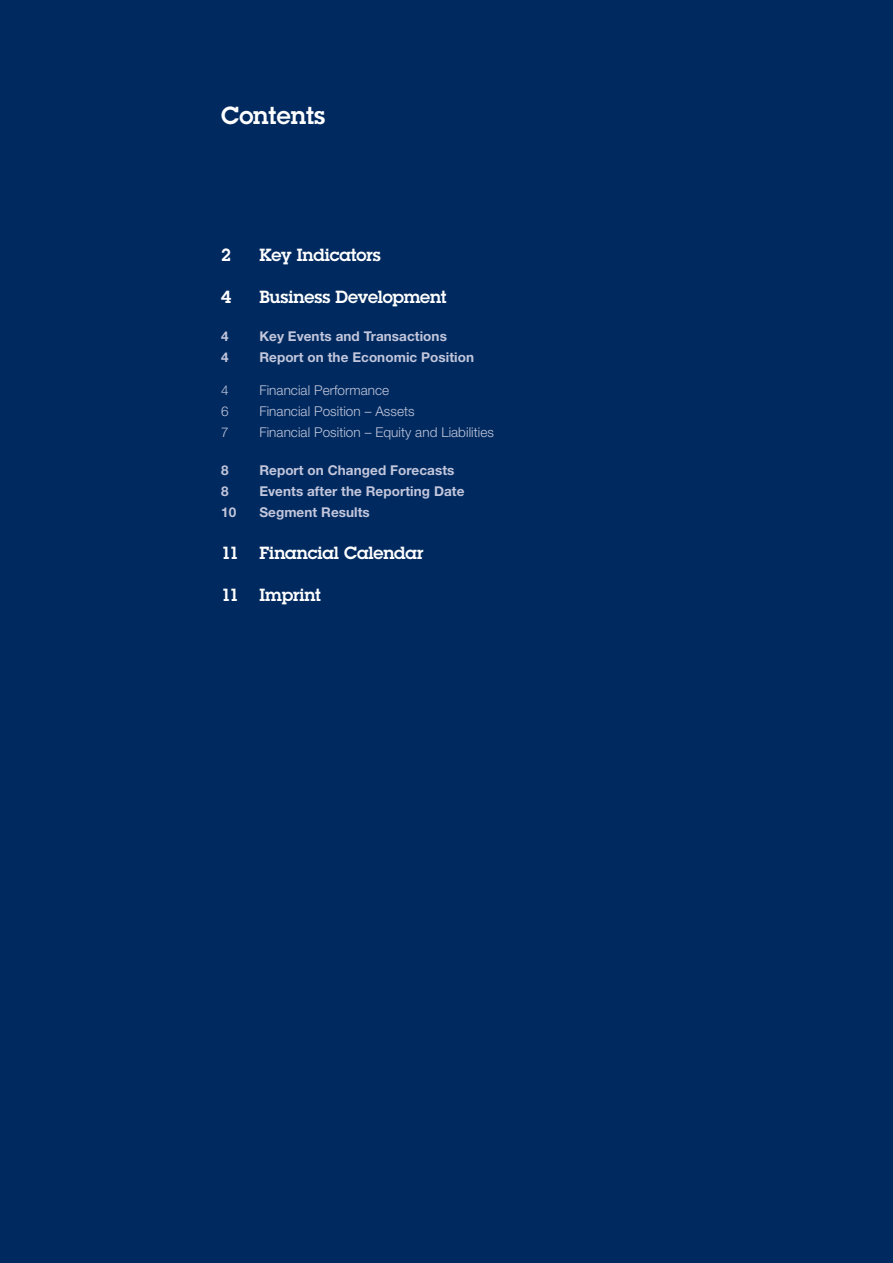
<style>
.page{position:relative;width:893px;height:1263px;background:#002a5f}
.page>*{position:absolute;margin:0;border:0;box-sizing:border-box;transform-origin:0 0}
.t1{font:600 24px "Lubalin Graph LT";color:#fff}
.t2{font:600 17.25px "Lubalin Graph LT";letter-spacing:-.01em;color:#fff}
.t3{font:700 13.5px "Helvetica Neue LT Std";letter-spacing:.005em;color:#c3c6dc}
.t4{font:300 13.5px "Helvetica Neue LT Std";letter-spacing:.005em;color:#c3c6dc}
</style>
<div class="page">
<h1 class="t1" style="left:221px;top:100px;width:106px">Contents</h1>
<p class="t2" style="left:221px;top:243px;width:12px">2</p>
<p class="t2" style="left:259px;top:243px;width:123px">Key Indicators</p>
<p class="t2" style="left:221px;top:285px;width:12px">4</p>
<p class="t2" style="left:259px;top:285px;width:189px">Business Development</p>
<p class="t3" style="left:221px;top:327px;width:9px">4</p>
<p class="t3" style="left:259px;top:327px;width:189px">Key Events and Transactions</p>
<p class="t3" style="left:221px;top:348px;width:9px">4</p>
<p class="t3" style="left:259px;top:348px;width:216px">Report on the Economic Position</p>
<p class="t4" style="left:221px;top:382px;width:9px">4</p>
<p class="t4" style="left:259px;top:382px;width:131px">Financial Performance</p>
<p class="t4" style="left:221px;top:403px;width:9px">6</p>
<p class="t4" style="left:259px;top:403px;width:157px">Financial Position – Assets</p>
<p class="t4" style="left:221px;top:424px;width:9px">7</p>
<p class="t4" style="left:259px;top:424px;width:236px">Financial Position – Equity and Liabilities</p>
<p class="t3" style="left:221px;top:462px;width:9px">8</p>
<p class="t3" style="left:259px;top:462px;width:197px">Report on Changed Forecasts</p>
<p class="t3" style="left:221px;top:483px;width:9px">8</p>
<p class="t3" style="left:259px;top:483px;width:207px">Events after the Reporting Date</p>
<p class="t3" style="left:221px;top:504px;width:17px">10</p>
<p class="t3" style="left:259px;top:504px;width:112px">Segment Results</p>
<p class="t2" style="left:221px;top:542px;width:204px">11 Financial Calendar</p>
<p class="t2" style="left:221px;top:584px;width:101px">11 Imprint</p>
</div>
